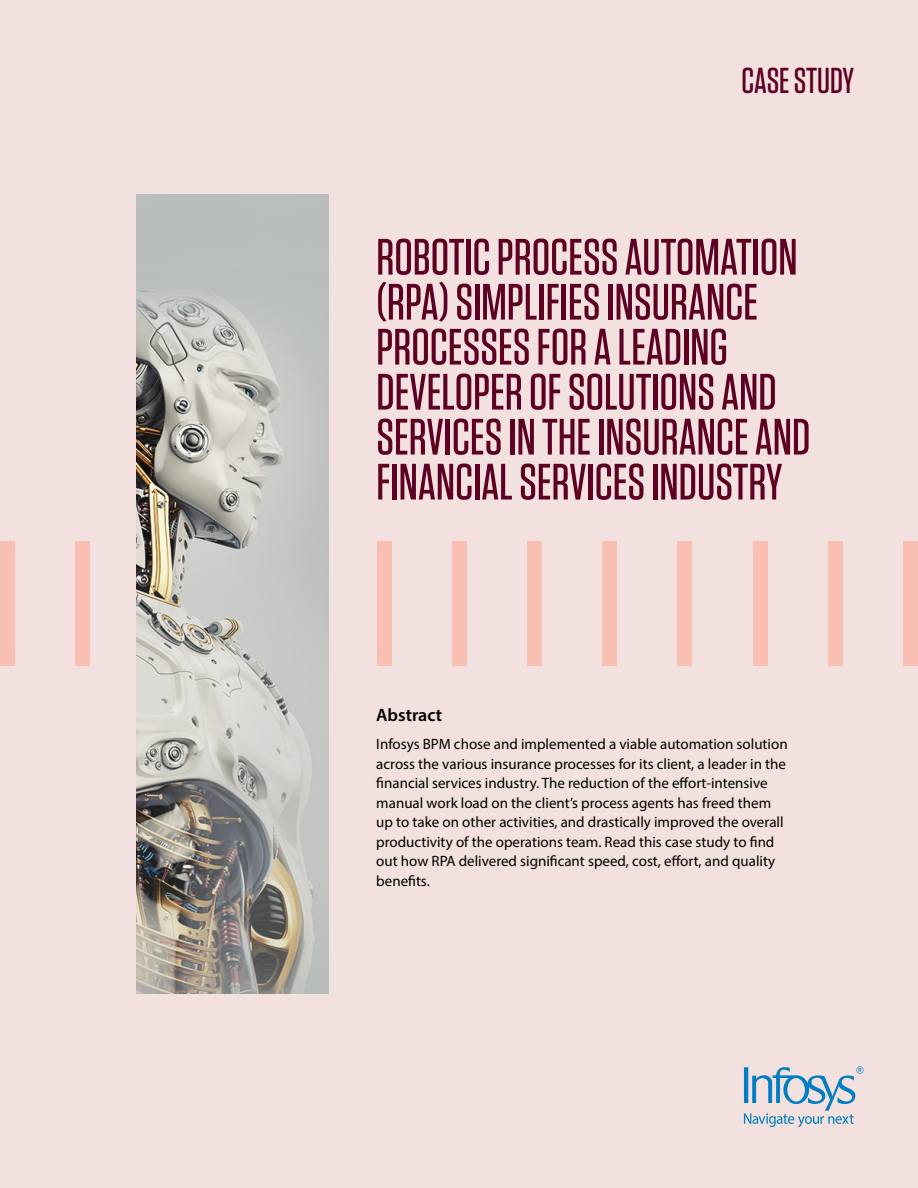
<style>
.page{position:relative;width:918px;height:1188px;background:#f2e1de}
.page>*{position:absolute;margin:0;border:0;box-sizing:border-box;transform-origin:0 0}
.t1{font:500 51px/45px "Tungsten";color:#5d0024}
.t2{font:500 36px "Tungsten";letter-spacing:-.005em;color:#5d0024}
.t3{font:600 18px "Myriad Pro";color:#000}
.t4{font:15px/19.5px "Myriad Pro";color:#000}
</style>
<div class="page">
<svg style="left:744px;top:1066px;width:120px;height:61px"></svg>
<div style="left:0;top:541px;width:15px;height:125px;background:#fabfb3"></div>
<div style="left:75px;top:541px;width:15px;height:125px;background:#fabfb3"></div>
<div style="left:828px;top:541px;width:15px;height:125px;background:#fabfb3"></div>
<div style="left:753px;top:541px;width:15px;height:125px;background:#fabfb3"></div>
<div style="left:527px;top:541px;width:15px;height:125px;background:#fabfb3"></div>
<div style="left:452px;top:541px;width:15px;height:125px;background:#fabfb3"></div>
<div style="left:677px;top:541px;width:15px;height:125px;background:#fabfb3"></div>
<div style="left:602px;top:541px;width:15px;height:125px;background:#fabfb3"></div>
<div style="left:377px;top:541px;width:15px;height:125px;background:#fabfb3"></div>
<div style="left:903px;top:541px;width:15px;height:125px;background:#fabfb3"></div>
<img style="left:136px;top:194px;width:192px;height:800px">
<h2 class="t2" style="left:742px;top:61px;width:114px">CASE STUDY</h2>
<h1 class="t1" style="left:376px;top:235px;width:436px">ROBOTIC PROCESS AUTOMATION (RPA) SIMPLIFIES INSURANCE<br>PROCESSES FOR A LEADING<br>DEVELOPER OF SOLUTIONS AND<br>SERVICES IN THE INSURANCE AND<br>FINANCIAL SERVICES INDUSTRY</h1>
<p class="t3" style="left:376px;top:704px;width:67px">Abstract</p>
<p class="t4" style="left:376px;top:734px;width:413px">Infosys BPM chose and implemented a viable automation solution across the various insurance processes for its client, a leader in the financial services industry. The reduction of the effort-intensive manual work load on the client’s process agents has freed them up to take on other activities, and drastically improved the overall productivity of the operations team. Read this case study to find out how RPA delivered significant speed, cost, effort, and quality benefits.</p>
</div>
